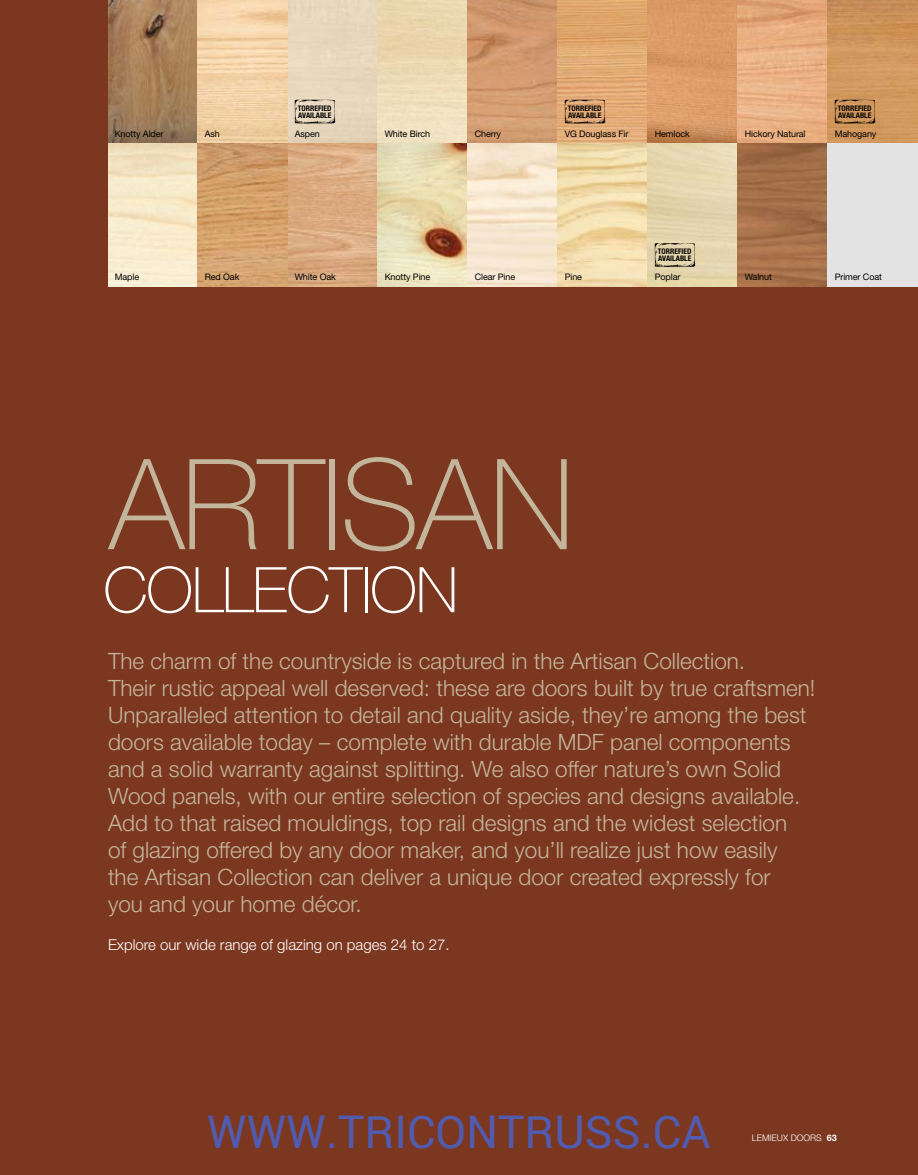
<style>
.page{position:relative;width:918px;height:1175px;background:#fff}
.page>*{position:absolute;margin:0;border:0;box-sizing:border-box;transform-origin:0 0}
.t1{font:100 126px "Helvetica Neue LT Std";letter-spacing:-.02em;color:#c2b59b}
.t2{font:100 63px "Helvetica Neue LT Std";letter-spacing:-.02em;color:#fff}
.t3{font:45px "Roboto";color:rgb(65 105 225/.75)}
.t4{font:300 22.5px/27px "Helvetica Neue LT Std";color:#c2b59b}
.t5{font:300 15px "Helvetica Neue LT Std";color:#fff}
.t6{font:9px "Helvetica Neue LT Std";letter-spacing:-.01em;color:#000}
.t7{font:300 9px "Helvetica Neue LT Std";color:#fff}
.t8{font:700 condensed 7.65px/7.2px "Helvetica Neue LT Std";color:#000}
.s1{font-weight:700}
</style>
<div class="page">
<div style="left:0;top:0;width:918px;height:1174px;background:#7c3720"></div>
<img style="left:108px;top:0;width:810px;height:143px">
<img style="left:108px;top:143px;width:720px;height:144px">
<div style="left:828px;top:143px;width:90px;height:144px;background:#e4e3e3"></div>
<svg style="left:295px;top:100px;width:40px;height:23px"></svg>
<svg style="left:565px;top:100px;width:40px;height:23px"></svg>
<svg style="left:835px;top:100px;width:40px;height:23px"></svg>
<svg style="left:655px;top:243px;width:40px;height:24px"></svg>
<p class="t8" style="left:298px;top:104px;width:35px">TORREFIED<br>AVAILABLE</p>
<p class="t8" style="left:568px;top:104px;width:35px">TORREFIED<br>AVAILABLE</p>
<p class="t8" style="left:838px;top:104px;width:35px">TORREFIED<br>AVAILABLE</p>
<p class="t6" style="left:115px;top:128px;width:50px">Knotty Alder</p>
<p class="t6" style="left:205px;top:128px;width:17px">Ash</p>
<p class="t6" style="left:295px;top:128px;width:27px">Aspen</p>
<p class="t6" style="left:385px;top:128px;width:47px">White Birch</p>
<p class="t6" style="left:475px;top:128px;width:28px">Cherry</p>
<p class="t6" style="left:565px;top:128px;width:65px">VG Douglass Fir</p>
<p class="t6" style="left:655px;top:128px;width:37px">Hemlock</p>
<p class="t6" style="left:745px;top:128px;width:62px">Hickory Natural</p>
<p class="t6" style="left:835px;top:128px;width:43px">Mahogany</p>
<p class="t8" style="left:658px;top:248px;width:35px">TORREFIED<br>AVAILABLE</p>
<p class="t6" style="left:115px;top:271px;width:26px">Maple</p>
<p class="t6" style="left:205px;top:271px;width:36px">Red Oak</p>
<p class="t6" style="left:295px;top:271px;width:43px">White Oak</p>
<p class="t6" style="left:385px;top:271px;width:47px">Knotty Pine</p>
<p class="t6" style="left:475px;top:271px;width:42px">Clear Pine</p>
<p class="t6" style="left:565px;top:271px;width:19px">Pine</p>
<p class="t6" style="left:655px;top:271px;width:27px">Poplar</p>
<p class="t6" style="left:745px;top:271px;width:29px">Walnut</p>
<p class="t6" style="left:835px;top:271px;width:49px">Primer Coat</p>
<h1 class="t1" style="left:109px;top:432px;width:467px">ARTISAN</h1>
<h2 class="t2" style="left:103px;top:554px;width:357px">COLLECTION</h2>
<p class="t4" style="left:108px;top:647px;width:709px">The charm of the countryside is captured in the Artisan Collection.<br>Their rustic appeal well deserved: these are doors built by true craftsmen!<br>Unparalleled attention to detail and quality aside, they’re among the best doors available today – complete with durable MDF panel components and a solid warranty against splitting. We also offer nature’s own Solid Wood panels, with our entire selection of species and designs available.<br>Add to that raised mouldings, top rail designs and the widest selection<br>of glazing offered by any door maker, and you’ll realize just how easily<br>the Artisan Collection can deliver a unique door created expressly for<br>you and your home décor.</p>
<p class="t5" style="left:108px;top:935px;width:343px">Explore our wide range of glazing on pages 24 to 27.</p>
<h3 class="t3" style="left:207px;top:1100px;width:505px">WWW.TRICONTRUSS.CA</h3>
<p class="t7" style="left:752px;top:1132px;width:87px">LEMIEUX DOORS <span class="s1">63</span></p>
</div>
